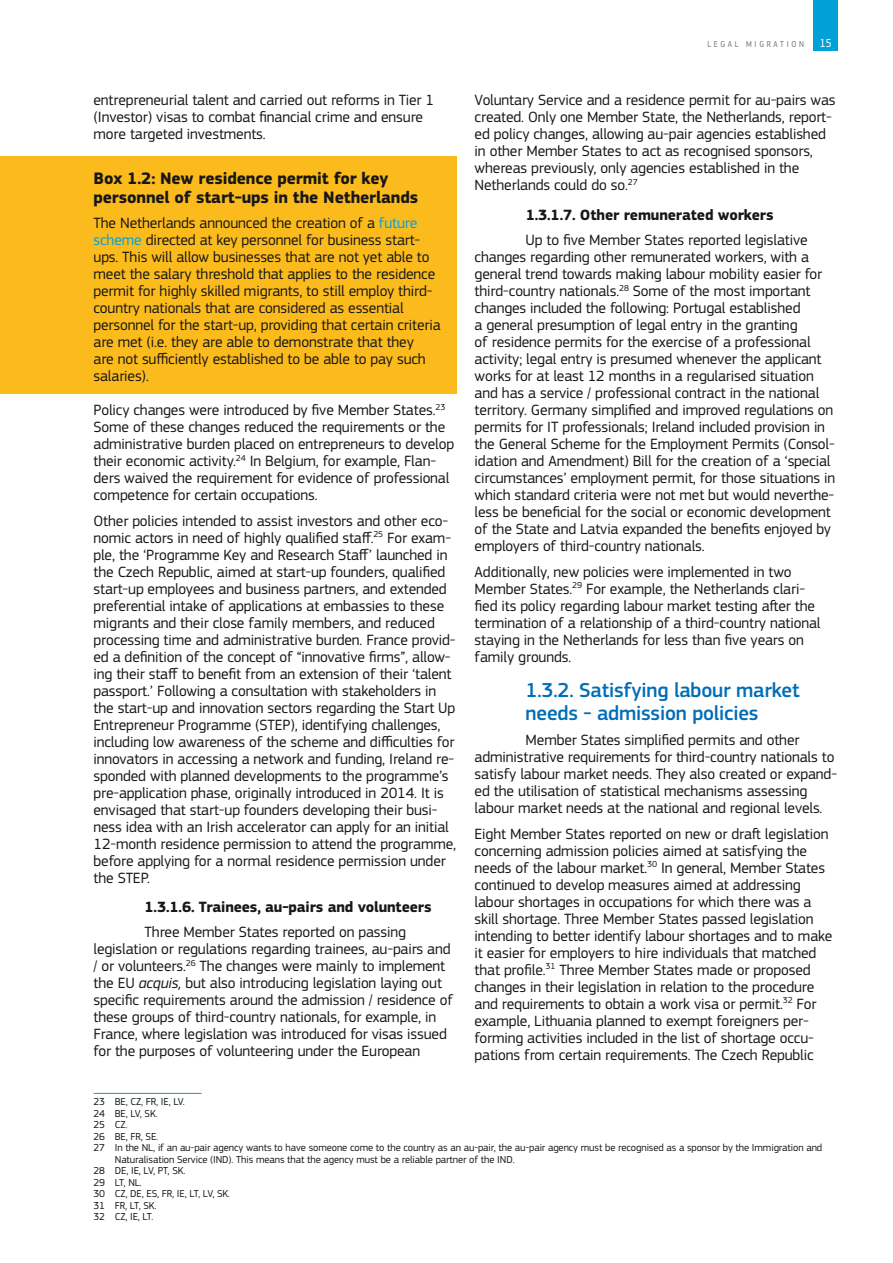
<style>
.page{position:relative;width:893px;height:1263px;background:#fff}
.page>*{position:absolute;margin:0;border:0;box-sizing:border-box;transform-origin:0 0}
.t1{font:500 21px/22.6px "EC Square Sans Pro";letter-spacing:-.01em;color:#006db7}
.t2{font:700 17.25px/19px "EC Square Sans Pro";letter-spacing:-.01em;color:#181716}
.t3{font:15.45px/17px "EC Square Sans Pro";letter-spacing:-.01em;color:#181716}
.t4{font:700 15.45px "EC Square Sans Pro";letter-spacing:-.01em;color:#181716}
.t5{font:12px "EC Square Sans Cond Pro";color:#fff}
.t6{font:10.5px "EC Square Sans Pro";letter-spacing:-.01em;color:#181716}
.t7{font:9px "EC Square Sans Pro";color:#181716}
.t8{font:9px "EC Square Sans Cond Pro";letter-spacing:.3em;color:#7a7b7a}
.s1{color:#00a1df}
.s2{font-style:italic}
</style>
<div class="page">
<div style="left:814px;top:0;width:24px;height:51px;background:#00a1d7"></div>
<div style="left:0;top:156px;width:457px;height:59px;background:#fbbb1d"></div>
<div style="left:0;top:202px;width:457px;height:191px;background:#fbbb1d"></div>
<hr style="left:94px;top:1093px;width:108px;height:1px;background:#00a1d7">
<p class="t3" style="left:94px;top:92px;width:342px">entrepreneurial talent and carried out reforms in Tier 1 (Investor) visas to combat financial crime and ensure more targeted investments.</p>
<p class="t2" style="left:94px;top:169px;width:326px">Box 1.2: New residence permit for key personnel of start-ups in the Netherlands</p>
<p class="t3" style="left:94px;top:215px;width:349px">The Netherlands announced the creation of a <span class="s1">future scheme</span> directed at key personnel for business start&shy;ups. This will allow businesses that are not yet able to meet the salary threshold that applies to the residence permit for highly skilled migrants, to still employ third&shy;country nationals that are considered as essential personnel for the start-up, providing that certain criteria are met (i.e. they are able to demonstrate that they<br>are not sufficiently established to be able to pay such salaries).</p>
<p class="t3" style="left:94px;top:402px;width:362px">Policy changes were introduced by five Member States.<br>Some of these changes reduced the requirements or the administrative burden placed on entrepreneurs to develop their economic activity. In Belgium, for example, Flan&shy;ders waived the requirement for evidence of professional competence for certain occupations.</p>
<p class="t7" style="left:435px;top:402px;width:11px">23</p>
<p class="t7" style="left:236px;top:453px;width:11px">24</p>
<p class="t3" style="left:94px;top:512px;width:364px">Other policies intended to assist investors and other eco&shy;nomic actors in need of highly qualified staff. For exam&shy;ple, the ‘Programme Key and Research Staff’ launched in the Czech Republic, aimed at start-up founders, qualified start-up employees and business partners, and extended preferential intake of applications at embassies to these migrants and their close family members, and reduced processing time and administrative burden. France provid&shy;ed a definition of the concept of “innovative firms”, allow&shy;ing their staff to benefit from an extension of their ‘talent passport.’ Following a consultation with stakeholders in the start-up and innovation sectors regarding the Start Up Entrepreneur Programme (STEP), identifying challenges, including low awareness of the scheme and difficulties for innovators in accessing a network and funding, Ireland re&shy;sponded with planned developments to the programme’s pre-application phase, originally introduced in 2014. It is envisaged that start-up founders developing their busi&shy;ness idea with an Irish accelerator can apply for an initial 12-month residence permission to attend the programme, before applying for a normal residence permission under the STEP.</p>
<p class="t7" style="left:373px;top:529px;width:11px">25</p>
<p class="t4" style="left:145px;top:898px;width:289px">1.3.1.6. Trainees, au-pairs and volunteers</p>
<p class="t3" style="left:94px;top:924px;width:361px;text-indent:51px">Three Member States reported on passing legislation or regulations regarding trainees, au-pairs and / or volunteers. The changes were mainly to implement the EU <span class="s2">acquis,</span> but also introducing legislation laying out specific requirements around the admission / residence of these groups of third-country nationals, for example, in France, where legislation was introduced for visas issued for the purposes of volunteering under the European</p>
<p class="t7" style="left:186px;top:958px;width:11px">26</p>
<p class="t8" style="left:707px;top:39px;width:66px">LEGAL MI GRATI</p>
<p class="t8" style="left:791px;top:39px;width:14px">O N</p>
<p class="t5" style="left:820px;top:36px;width:13px">15</p>
<p class="t3" style="left:475px;top:92px;width:362px">Voluntary Service and a residence permit for au-pairs was created. Only one Member State, the Netherlands, report&shy;ed policy changes, allowing au-pair agencies established in other Member States to act as recognised sponsors, whereas previously, only agencies established in the Netherlands could do so.<sup>27</sup></p>
<p class="t4" style="left:526px;top:205px;width:249px">1.3.1.7. Other remunerated workers</p>
<p class="t3" style="left:475px;top:232px;width:362px;text-indent:51px">Up to five Member States reported legislative changes regarding other remunerated workers, with a general trend towards making labour mobility easier for third-country nationals. Some of the most important changes included the following: Portugal established<br>a general presumption of legal entry in the granting<br>of residence permits for the exercise of a professional activity; legal entry is presumed whenever the applicant works for at least 12 months in a regularised situation and has a service / professional contract in the national territory. Germany simplified and improved regulations on permits for IT professionals; Ireland included provision in the General Scheme for the Employment Permits (Consol&shy;idation and Amendment) Bill for the creation of a ‘special circumstances’ employment permit, for those situations in which standard criteria were not met but would neverthe&shy;less be beneficial for the social or economic development of the State and Latvia expanded the benefits enjoyed by employers of third-country nationals.</p>
<p class="t7" style="left:619px;top:283px;width:11px">28</p>
<p class="t3" style="left:475px;top:563px;width:347px">Additionally, new policies were implemented in two Member States. For example, the Netherlands clari&shy;fied its policy regarding labour market testing after the termination of a relationship of a third-country national staying in the Netherlands for less than five years on family grounds.</p>
<p class="t7" style="left:572px;top:580px;width:11px">29</p>
<h1 class="t1" style="left:526px;top:679px;width:275px">1.3.2. Satisfying labour market needs - admission policies</h1>
<p class="t3" style="left:475px;top:732px;width:364px;text-indent:51px">Member States simplified permits and other administrative requirements for third-country nationals to satisfy labour market needs. They also created or expand&shy;ed the utilisation of statistical mechanisms assessing labour market needs at the national and regional levels.</p>
<p class="t3" style="left:475px;top:825px;width:359px">Eight Member States reported on new or draft legislation concerning admission policies aimed at satisfying the needs of the labour market. In general, Member States continued to develop measures aimed at addressing labour shortages in occupations for which there was a skill shortage. Three Member States passed legislation intending to better identify labour shortages and to make it easier for employers to hire individuals that matched that profile. Three Member States made or proposed changes in their legislation in relation to the procedure and requirements to obtain a work visa or permit. For example, Lithuania planned to exempt foreigners per&shy;forming activities included in the list of shortage occu&shy;pations from certain requirements. The Czech Republic</p>
<p class="t7" style="left:647px;top:859px;width:11px">30</p>
<p class="t7" style="left:546px;top:961px;width:11px">31</p>
<p class="t7" style="left:783px;top:995px;width:11px">32</p>
<p class="t6" style="left:94px;top:1095px;width:93px">23 BE, CZ, FR, IE, LV.</p>
<p class="t6" style="left:94px;top:1107px;width:66px">24 BE, LV, SK.</p>
<p class="t6" style="left:94px;top:1118px;width:35px">25 CZ.</p>
<p class="t6" style="left:94px;top:1130px;width:66px">26 BE, FR, SE.</p>
<p class="t6" style="left:94px;top:1141px;width:730px">27 In the NL, if an au-pair agency wants to have someone come to the country as an au-pair, the au-pair agency must be recognised as a sponsor by the Immigration and</p>
<p class="t6" style="left:115px;top:1153px;width:401px">Naturalisation Service (IND). This means that the agency must be a reliable partner of the IND.</p>
<p class="t6" style="left:94px;top:1165px;width:93px">28 DE, IE, LV, PT, SK.</p>
<p class="t6" style="left:94px;top:1176px;width:50px">29 LT, NL.</p>
<p class="t6" style="left:94px;top:1188px;width:138px">30 CZ, DE, ES, FR, IE, LT, LV, SK.</p>
<p class="t6" style="left:94px;top:1199px;width:64px">31 FR, LT, SK.</p>
<p class="t6" style="left:94px;top:1211px;width:61px">32 CZ, IE, LT.</p>
</div>
